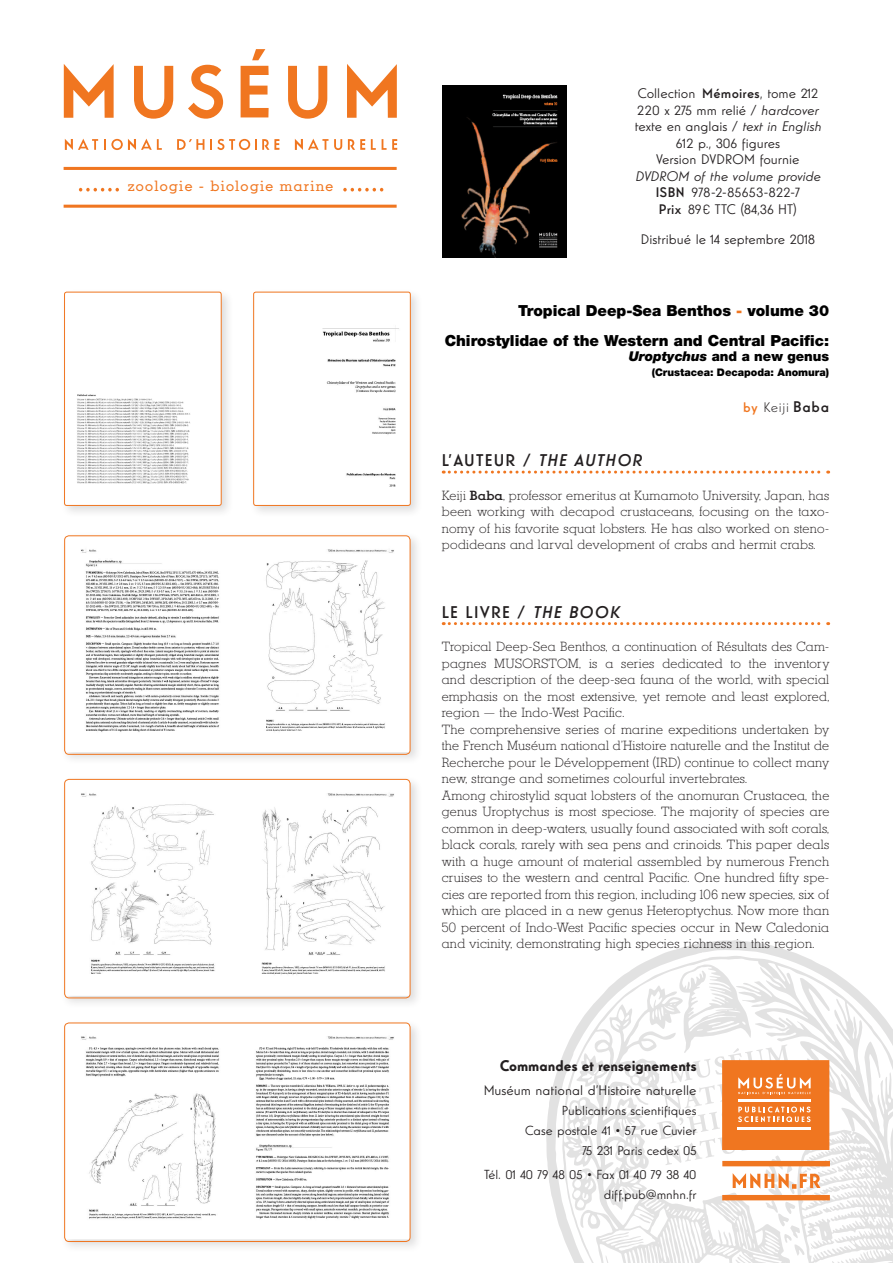
<style>
.page{position:relative;width:893px;height:1263px;background:#fff}
.page>*{position:absolute;margin:0;border:0;box-sizing:border-box;transform-origin:0 0}
.t1{font:500 16.5px "Guildford Pro";letter-spacing:.075em;color:#231f20}
.t2{font:900 15.3px "Helvetica Neue";color:#000}
.t3{font:700 15px "Guildford Pro";color:#231f20}
.t4{font:14.25px "Karnak Pro";letter-spacing:.08em;color:#f07620}
.t5{font:13.5px "Guildford Pro";color:#231f20}
.t6{font:italic 13.5px "Guildford Pro";color:#231f20}
.t7{font:900 13.5px "Helvetica Neue";color:#000}
.t8{font:13.5px "Guildford Pro";letter-spacing:.035em;color:#231f20}
.t9{font:300 13.5px "Guildford Pro";letter-spacing:.05em;color:#231f20}
.t10{font:300 12.75px/16.5px "Karnak Pro";letter-spacing:.02em;color:#231f20;text-align:justify}
.t11{font:12.75px "Guildford Pro";color:#231f20}
.t12{font:900 10.5px "Helvetica Neue";color:#000}
.s1{font-weight:500}
.s2{font-style:italic}
.s3{color:#f07620}
.s4{font-weight:500;color:#f07620}
.s5{font-weight:500;font-size:15px}
.s6{font-weight:700}
</style>
<div class="page">
<svg style="left:546px;top:940px;width:341px;height:292px"></svg>
<svg style="left:562px;top:1022px;width:331px;height:241px"></svg>
<svg style="left:443px;top:471px;width:386px;height:3px"></svg>
<svg style="left:443px;top:622px;width:386px;height:3px"></svg>
<svg style="left:64px;top:64px;width:50px;height:54px"></svg>
<svg style="left:134px;top:66px;width:39px;height:53px"></svg>
<svg style="left:188px;top:65px;width:35px;height:54px"></svg>
<svg style="left:288px;top:66px;width:39px;height:53px"></svg>
<svg style="left:347px;top:64px;width:50px;height:54px"></svg>
<svg style="left:241px;top:66px;width:28px;height:51px"></svg>
<svg style="left:252px;top:49px;width:13px;height:11px"></svg>
<svg style="left:65px;top:139px;width:33px;height:11px"></svg>
<svg style="left:104px;top:139px;width:58px;height:11px"></svg>
<svg style="left:210px;top:139px;width:46px;height:11px"></svg>
<svg style="left:262px;top:139px;width:17px;height:11px"></svg>
<svg style="left:295px;top:139px;width:33px;height:11px"></svg>
<svg style="left:334px;top:139px;width:8px;height:11px"></svg>
<svg style="left:348px;top:139px;width:17px;height:11px"></svg>
<svg style="left:371px;top:139px;width:5px;height:11px"></svg>
<svg style="left:382px;top:139px;width:15px;height:11px"></svg>
<svg style="left:177px;top:139px;width:27px;height:11px"></svg>
<hr style="left:64px;top:167px;width:333px;height:3px;background:#f07620">
<hr style="left:64px;top:205px;width:333px;height:3px;background:#f07620">
<svg style="left:79px;top:188px;width:40px;height:3px"></svg>
<svg style="left:343px;top:188px;width:40px;height:3px"></svg>
<svg style="left:657px;top:964px;width:187px;height:292px"></svg>
<hr style="left:738px;top:1099px;width:73px;height:2px;background:#fff">
<hr style="left:738px;top:1127px;width:73px;height:3px;background:#fff">
<img style="left:443px;top:85px;width:123px;height:172px">
<div style="left:60px;top:532px;width:363px;height:235px;background:#231f20;opacity:.15"></div>
<img style="left:65px;top:536px;width:345px;height:216px">
<div style="left:64px;top:536px;width:346px;height:218px;border:1px solid #f07620;border-radius:4px"></div>
<div style="left:60px;top:775px;width:363px;height:236px;background:#231f20;opacity:.15"></div>
<img style="left:65px;top:779px;width:345px;height:217px">
<div style="left:64px;top:779px;width:346px;height:219px;border:1px solid #f07620;border-radius:4px"></div>
<div style="left:60px;top:1019px;width:363px;height:235px;background:#231f20;opacity:.15"></div>
<img style="left:65px;top:1023px;width:345px;height:216px">
<div style="left:64px;top:1023px;width:346px;height:219px;border:1px solid #f07620;border-radius:4px"></div>
<div style="left:250px;top:288px;width:173px;height:230px;background:#231f20;opacity:.15"></div>
<img style="left:254px;top:292px;width:156px;height:213px">
<div style="left:254px;top:292px;width:156px;height:213px;border:1px solid #f07620;border-radius:2px"></div>
<div style="left:60px;top:288px;width:174px;height:230px;background:#231f20;opacity:.15"></div>
<img style="left:66px;top:292px;width:155px;height:213px">
<div style="left:64px;top:292px;width:157px;height:213px;border:1px solid #f07620;border-radius:2px"></div>
<p class="t4" style="left:128px;top:177px;width:207px">zoologie - biologie marine</p>
<p class="t5" style="left:638px;top:85px;width:182px">Collection <span class="s1">Mémoires</span>, tome 212</p>
<p class="t5" style="left:637px;top:101px;width:183px">220 x 275 mm relié / <span class="s2">hardcover</span></p>
<p class="t5" style="left:635px;top:118px;width:188px">texte en anglais / <span class="s2">text in English</span></p>
<p class="t5" style="left:676px;top:134px;width:106px">612 p., 306 figures</p>
<p class="t5" style="left:656px;top:151px;width:145px">Version DVDROM fournie</p>
<p class="t6" style="left:635px;top:167px;width:187px">DVDROM of the volume provide</p>
<p class="t8" style="left:656px;top:184px;width:146px"><span class="s1">ISBN</span> 978-2-85653-822-7</p>
<p class="t5" style="left:659px;top:200px;width:139px"><span class="s1">Prix</span> 89€ TTC (84,36 HT)</p>
<p class="t5" style="left:641px;top:230px;width:175px">Distribué le 14 septembre 2018</p>
<p class="t2" style="left:518px;top:301px;width:312px">Tropical Deep-Sea Benthos <span class="s3">-</span> volume 30</p>
<p class="t2" style="left:445px;top:331px;width:386px">Chirostylidae of the Western and Central Pacific:</p>
<p class="t7" style="left:629px;top:348px;width:202px"><span class="s2">Uroptychus</span> and a new genus</p>
<p class="t12" style="left:652px;top:366px;width:179px">(Crustacea: Decapoda: Anomura)</p>
<p class="t9" style="left:743px;top:398px;width:88px"><span class="s4">by</span> Keiji <span class="s5">Baba</span></p>
<p class="t1" style="left:442px;top:449px;width:201px">L’AUTEUR / <span class="s2">THE AUTHOR</span></p>
<p class="t10" style="left:442px;top:487px;width:389px">Keiji <span class="s1">Baba</span>, professor emeritus at Kumamoto University, Japan, has been working with decapod crustaceans, focusing on the taxo&shy;nomy of his favorite squat lobsters. He has also worked on steno&shy;podideans and larval development of crabs and hermit crabs.</p>
<p class="t1" style="left:442px;top:601px;width:179px">LE LIVRE / <span class="s2">THE BOOK</span></p>
<p class="t10" style="left:442px;top:638px;width:389px">Tropical Deep-Sea Benthos, a continuation of Résultats des Cam&shy;pagnes MUSORSTOM, is a series dedicated to the inventory and description of the deep-sea fauna of the world, with special emphasis on the most extensive, yet remote and least explored, region — the Indo-West Pacific.</p>
<p class="t10" style="left:442px;top:721px;width:389px">The comprehensive series of marine expeditions undertaken by the French Muséum national d’Histoire naturelle and the Institut de Recherche pour le Développement (IRD) continue to collect many new, strange and sometimes colourful invertebrates.</p>
<p class="t10" style="left:442px;top:787px;width:389px">Among chirostylid squat lobsters of the anomuran Crustacea, the genus Uroptychus is most speciose. The majority of species are common in deep-waters, usually found associated with soft corals, black corals, rarely with sea pens and crinoids. This paper deals with a huge amount of material assembled by numerous French cruises to the western and central Pacific. One hundred fifty spe&shy;cies are reported from this region, including 106 new species, six of which are placed in a new genus Heteroptychus. Now more than 50 percent of Indo-West Pacific species occur in New Caledonia and vicinity, demonstrating high species richness in this region.</p>
<p class="t3" style="left:500px;top:1056px;width:198px">Commandes et renseignements</p>
<p class="t5" style="left:484px;top:1081px;width:214px">Muséum national d’Histoire naturelle</p>
<p class="t11" style="left:562px;top:1102px;width:136px">Publications scientifiques</p>
<p class="t11" style="left:525px;top:1122px;width:173px">Case postale 41 <span class="s6">•</span> 57 rue Cuvier</p>
<p class="t11" style="left:582px;top:1142px;width:116px">75 231 Paris cedex 05</p>
<p class="t11" style="left:484px;top:1166px;width:214px">Tél. 01 40 79 48 05 <span class="s6">•</span> Fax 01 40 79 38 40</p>
<p class="t11" style="left:604px;top:1186px;width:94px">diff.pub@mnhn.fr</p>
</div>
